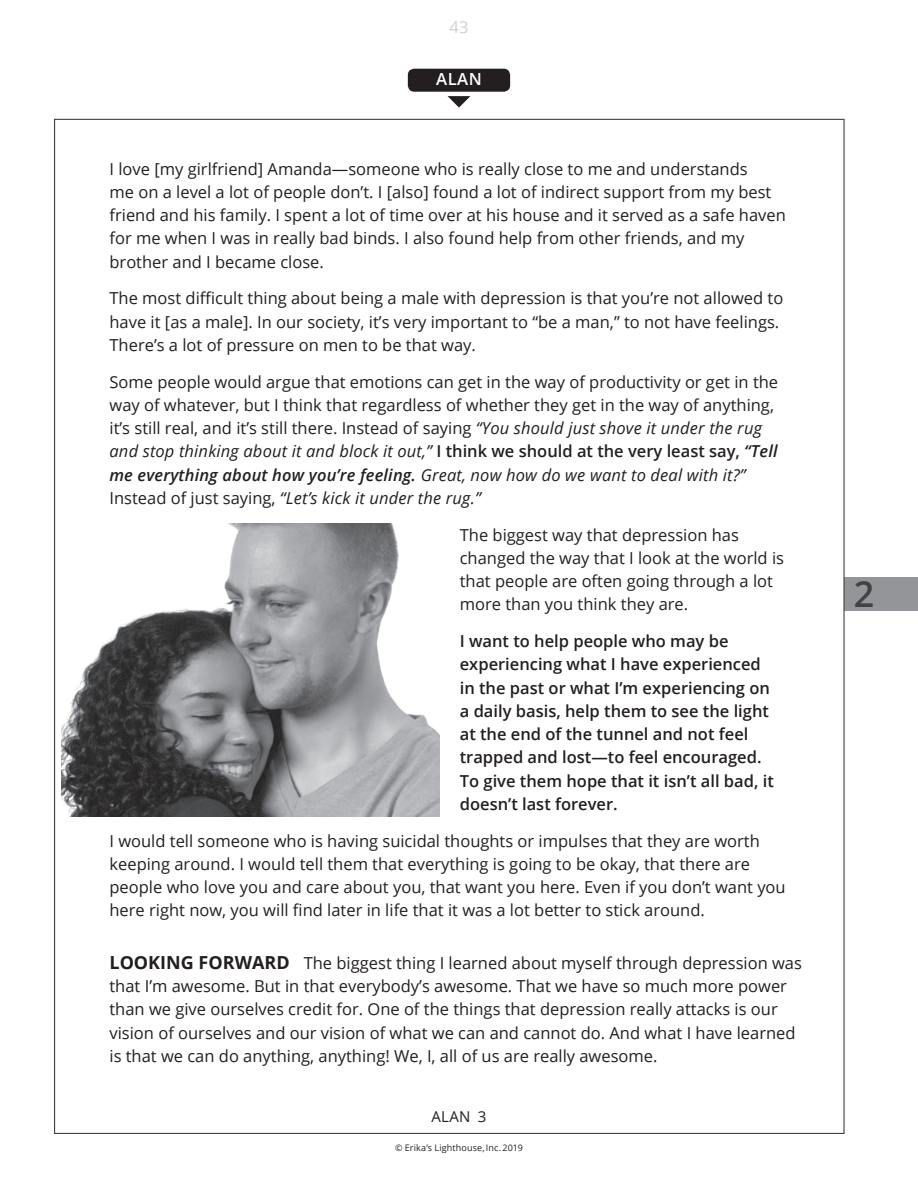
<style>
.page{position:relative;width:918px;height:1188px;background:#fff}
.page>*{position:absolute;margin:0;border:0;box-sizing:border-box;transform-origin:0 0}
.t1{font:600 36px "Open Sans";color:#414243}
.t2{font:600 16.65px "Open Sans";color:#fff}
.t3{font:16.5px/23.2px "Open Sans";color:#231f20}
.t4{font:600 16.5px/23.2px "Open Sans";color:#231f20}
.t5{font:16.5px "Open Sans";color:#cfd0d2}
.t6{font:15px "Open Sans";color:#231f20}
.t7{font:9px "Open Sans";letter-spacing:.015em;color:#231f20}
.s1{font-style:italic}
.s2{font-weight:600}
.s3{font-weight:600;font-style:italic}
.s4{font-weight:700;font-size:18px}
</style>
<div class="page">
<div style="left:844px;top:577px;width:74px;height:34px;background:#939598"></div>
<div style="left:408px;top:69px;width:102px;height:23px;background:#231f20;border-radius:6px"></div>
<svg style="left:448px;top:96px;width:22px;height:12px"></svg>
<img style="left:62px;top:524px;width:378px;height:292px">
<p class="t5" style="left:450px;top:16px;width:20px">43</p>
<p class="t2" style="left:436px;top:68px;width:47px">ALAN</p>
<p class="t3" style="left:110px;top:156px;width:678px">I love [my girlfriend] Amanda—someone who is really close to me and understands<br>me on a level a lot of people don’t. I [also] found a lot of indirect support from my best friend and his family. I spent a lot of time over at his house and it served as a safe haven for me when I was in really bad binds. I also found help from other friends, and my brother and I became close.</p>
<p class="t3" style="left:110px;top:286px;width:675px">The most difficult thing about being a male with depression is that you’re not allowed to have it [as a male]. In our society, it’s very important to “be a man,” to not have feelings.<br>There’s a lot of pressure on men to be that way.</p>
<p class="t3" style="left:110px;top:369px;width:670px">Some people would argue that emotions can get in the way of productivity or get in the way of whatever, but I think that regardless of whether they get in the way of anything, it’s still real, and it’s still there. Instead of saying <span class="s1">“You should just shove it under the rug and stop thinking about it and block it out,”</span> <span class="s2">I think we should at the very least say,</span> <span class="s3">“Tell me everything about how you’re feeling.</span> <span class="s1">Great, now how do we want to deal with it?” </span>Instead of just saying, <span class="s1">“Let’s kick it under the rug.”</span></p>
<p class="t3" style="left:460px;top:522px;width:326px">The biggest way that depression has changed the way that I look at the world is that people are often going through a lot more than you think they are.</p>
<p class="t4" style="left:460px;top:629px;width:316px">I want to help people who may be experiencing what I have experienced in the past or what I’m experiencing on a daily basis, help them to see the light at the end of the tunnel and not feel trapped and lost—to feel encouraged.<br>To give them hope that it isn’t all bad, it doesn’t last forever.</p>
<p class="t3" style="left:110px;top:828px;width:678px">I would tell someone who is having suicidal thoughts or impulses that they are worth keeping around. I would tell them that everything is going to be okay, that there are people who love you and care about you, that want you here. Even if you don’t want you here right now, you will find later in life that it was a lot better to stick around.</p>
<p class="t3" style="left:110px;top:951px;width:694px"><span class="s4">LOOKING FORWARD</span> The biggest thing I learned about myself through depression was that I’m awesome. But in that everybody’s awesome. That we have so much more power than we give ourselves credit for. One of the things that depression really attacks is our vision of ourselves and our vision of what we can and cannot do. And what I have learned is that we can do anything, anything! We, I, all of us are really awesome.</p>
<p class="t6" style="left:431px;top:1107px;width:57px">ALAN 3</p>
<p class="t7" style="left:395px;top:1142px;width:129px">© Erika’s Lighthouse, Inc. 2019</p>
<h1 class="t1" style="left:854px;top:569px;width:22px">2</h1>
</div>
